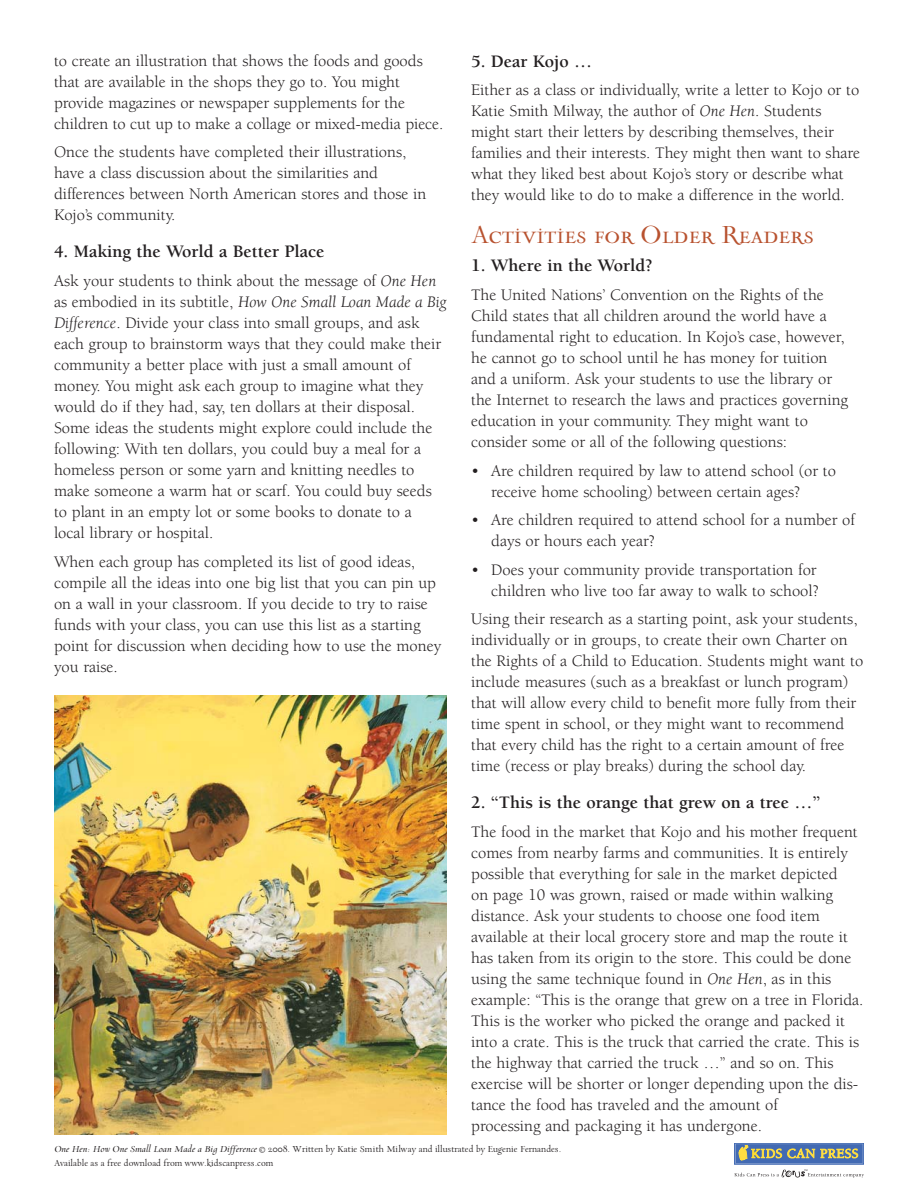
<style>
.page{position:relative;width:918px;height:1188px;background:#fff}
.page>*{position:absolute;margin:0;border:0;box-sizing:border-box;transform-origin:0 0}
.t1{font:30px "Incognito Small Caps";color:#b8522f}
.t2{font:700 18px "Berkeley";color:#231f20}
.t3{font:16.5px/21px "Berkeley";color:#231f20}
.t4{font:10.5px/13.5px "Incognito";color:#231f20}
.s1{font-style:italic}
</style>
<div class="page">
<div style="left:734px;top:1143px;width:130px;height:21px;border:1px solid #426ab3"></div>
<svg style="left:735px;top:1144px;width:128px;height:19px;background:#738895"></svg>
<svg style="left:734px;top:1169px;width:130px;height:9px"></svg>
<img style="left:54px;top:695px;width:392px;height:439px">
<p class="t3" style="left:54px;top:51px;width:391px">to create an illustration that shows the foods and goods that are available in the shops they go to. You might provide magazines or newspaper supplements for the children to cut up to make a collage or mixed-media piece.</p>
<p class="t3" style="left:54px;top:143px;width:374px">Once the students have completed their illustrations, have a class discussion about the similarities and differences between North American stores and those in Kojo’s community.</p>
<p class="t2" style="left:54px;top:245px;width:272px">4. Making the World a Better Place</p>
<p class="t3" style="left:54px;top:272px;width:394px">Ask your students to think about the message of <span class="s1">One Hen </span>as embodied in its subtitle, <span class="s1">How One Small Loan Made a Big Difference</span>. Divide your class into small groups, and ask each group to brainstorm ways that they could make their community a better place with just a small amount of money. You might ask each group to imagine what they would do if they had, say, ten dollars at their disposal.<br>Some ideas the students might explore could include the following: With ten dollars, you could buy a meal for a homeless person or some yarn and knitting needles to make someone a warm hat or scarf. You could buy seeds to plant in an empty lot or some books to donate to a local library or hospital.</p>
<p class="t3" style="left:54px;top:552px;width:389px">When each group has completed its list of good ideas, compile all the ideas into one big list that you can pin up on a wall in your classroom. If you decide to try to raise funds with your class, you can use this list as a starting point for discussion when deciding how to use the money you raise.</p>
<p class="t2" style="left:471px;top:54px;width:123px">5. Dear Kojo …</p>
<p class="t3" style="left:471px;top:81px;width:391px">Either as a class or individually, write a letter to Kojo or to Katie Smith Milway, the author of <span class="s1">One Hen</span>. Students might start their letters by describing themselves, their families and their interests. They might then want to share what they liked best about Kojo’s story or describe what they would like to do to make a difference in the world.</p>
<h1 class="t1" style="left:471px;top:215px;width:345px">Activities for Older Readers</h1>
<p class="t2" style="left:471px;top:259px;width:183px">1. Where in the World?</p>
<p class="t3" style="left:471px;top:286px;width:379px">The United Nations’ Convention on the Rights of the Child states that all children around the world have a fundamental right to education. In Kojo’s case, however, he cannot go to school until he has money for tuition and a uniform. Ask your students to use the library or the Internet to research the laws and practices governing education in your community. They might want to consider some or all of the following questions:</p>
<p class="t3" style="left:491px;top:461px;width:346px;text-indent:-20px">• Are children required by law to attend school (or to receive home schooling) between certain ages?</p>
<p class="t3" style="left:491px;top:511px;width:365px;text-indent:-20px">• Are children required to attend school for a number of days or hours each year?</p>
<p class="t3" style="left:471px;top:560px;width:349px;text-align:right">• Does your community provide transportation for children who live too far away to walk to school?</p>
<p class="t3" style="left:471px;top:610px;width:394px">Using their research as a starting point, ask your students, individually or in groups, to create their own Charter on the Rights of a Child to Education. Students might want to include measures (such as a breakfast or lunch program) that will allow every child to benefit more fully from their time spent in school, or they might want to recommend that every child has the right to a certain amount of free time (recess or play breaks) during the school day.</p>
<p class="t2" style="left:471px;top:796px;width:351px">2. “This is the orange that grew on a tree …”</p>
<p class="t3" style="left:471px;top:823px;width:394px">The food in the market that Kojo and his mother frequent comes from nearby farms and communities. It is entirely possible that everything for sale in the market depicted<br>on page 10 was grown, raised or made within walking distance. Ask your students to choose one food item available at their local grocery store and map the route it has taken from its origin to the store. This could be done using the same technique found in <span class="s1">One Hen</span>, as in this example: “This is the orange that grew on a tree in Florida.<br>This is the worker who picked the orange and packed it into a crate. This is the truck that carried the crate. This is the highway that carried the truck …” and so on. This exercise will be shorter or longer depending upon the dis&shy;tance the food has traveled and the amount of<br>processing and packaging it has undergone.</p>
<p class="t4" style="left:54px;top:1143px;width:509px"><span class="s1">One Hen: How One Small Loan Made a Big Difference</span> © 2008. Written by Katie Smith Milway and illustrated by Eugenie Fernandes.<br>Available as a free download from www.kidscanpress.com</p>
</div>
